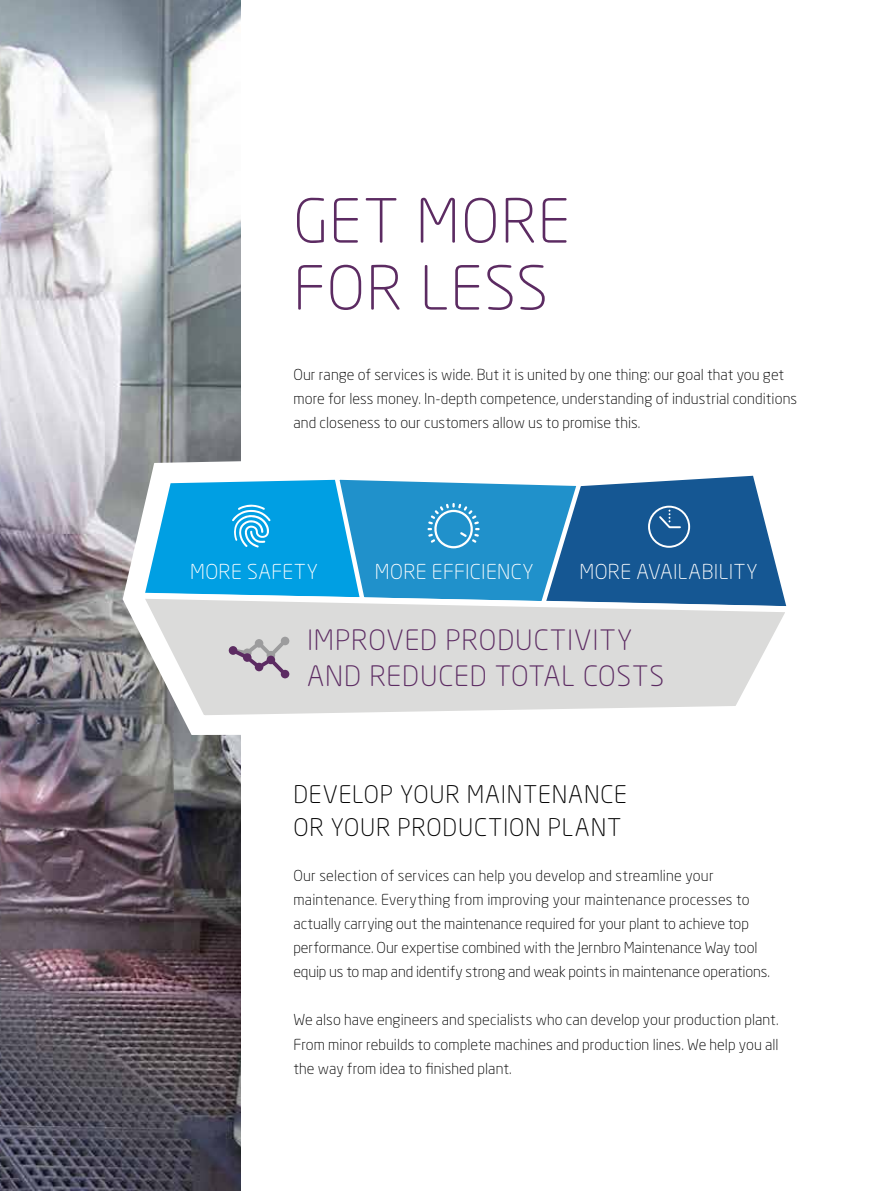
<style>
.page{position:relative;width:893px;height:1191px;background:#fff}
.page>*{position:absolute;margin:0;border:0;box-sizing:border-box;transform-origin:0 0}
.t1{font:300 60px/66.9px "Neo Sans Std";letter-spacing:.025em;color:#5c2b62}
.t2{font:300 27.75px/35.2px "Neo Sans Std";letter-spacing:.03em;color:#5c2b62}
.t3{font:300 24px/33px "Neo Sans Std";letter-spacing:.035em;color:#000}
.t4{font:300 20.25px "Neo Sans Std";letter-spacing:.02em;color:#fff}
.t5{font:300 15px/24px "Neo Sans Std";letter-spacing:.005em;color:#000}
</style>
<div class="page">
<img style="left:0;top:0;width:241px;height:1191px">
<svg style="left:101px;top:434px;width:140px;height:321px;background:#9d9da0"></svg>
<svg style="left:130px;top:587px;width:657px;height:137px"></svg>
<svg style="left:144px;top:473px;width:642px;height:241px;background:#84b6d1"></svg>
<h1 class="t1" style="left:293px;top:187px;width:278px">GET MORE<br>FOR LESS</h1>
<p class="t5" style="left:293px;top:363px;width:505px">Our range of services is wide. But it is united by one thing: our goal that you get more for less money. In-depth competence, understanding of industrial conditions and closeness to our customers allow us to promise this.</p>
<h3 class="t4" style="left:190px;top:559px;width:129px">MORE SAFETY</h3>
<h3 class="t4" style="left:375px;top:559px;width:160px">MORE EFFICIENCY</h3>
<h3 class="t4" style="left:579px;top:559px;width:180px">MORE AVAILABILITY</h3>
<h2 class="t2" style="left:307px;top:622px;width:358px">IMPROVED PRODUCTIVITY<br>AND REDUCED TOTAL COSTS</h2>
<h3 class="t3" style="left:293px;top:777px;width:335px">DEVELOP YOUR MAINTENANCE<br>OR YOUR PRODUCTION PLANT</h3>
<p class="t5" style="left:293px;top:864px;width:478px">Our selection of services can help you develop and streamline your maintenance. Everything from improving your maintenance processes to actually carrying out the maintenance required for your plant to achieve top performance. Our expertise combined with the Jernbro Maintenance Way tool equip us to map and identify strong and weak points in maintenance operations.</p>
<p class="t5" style="left:293px;top:1008px;width:487px;text-align:justify">We also have engineers and specialists who can develop your production plant.<br>From minor rebuilds to complete machines and production lines. We help you all the way from idea to finished plant.</p>
</div>
